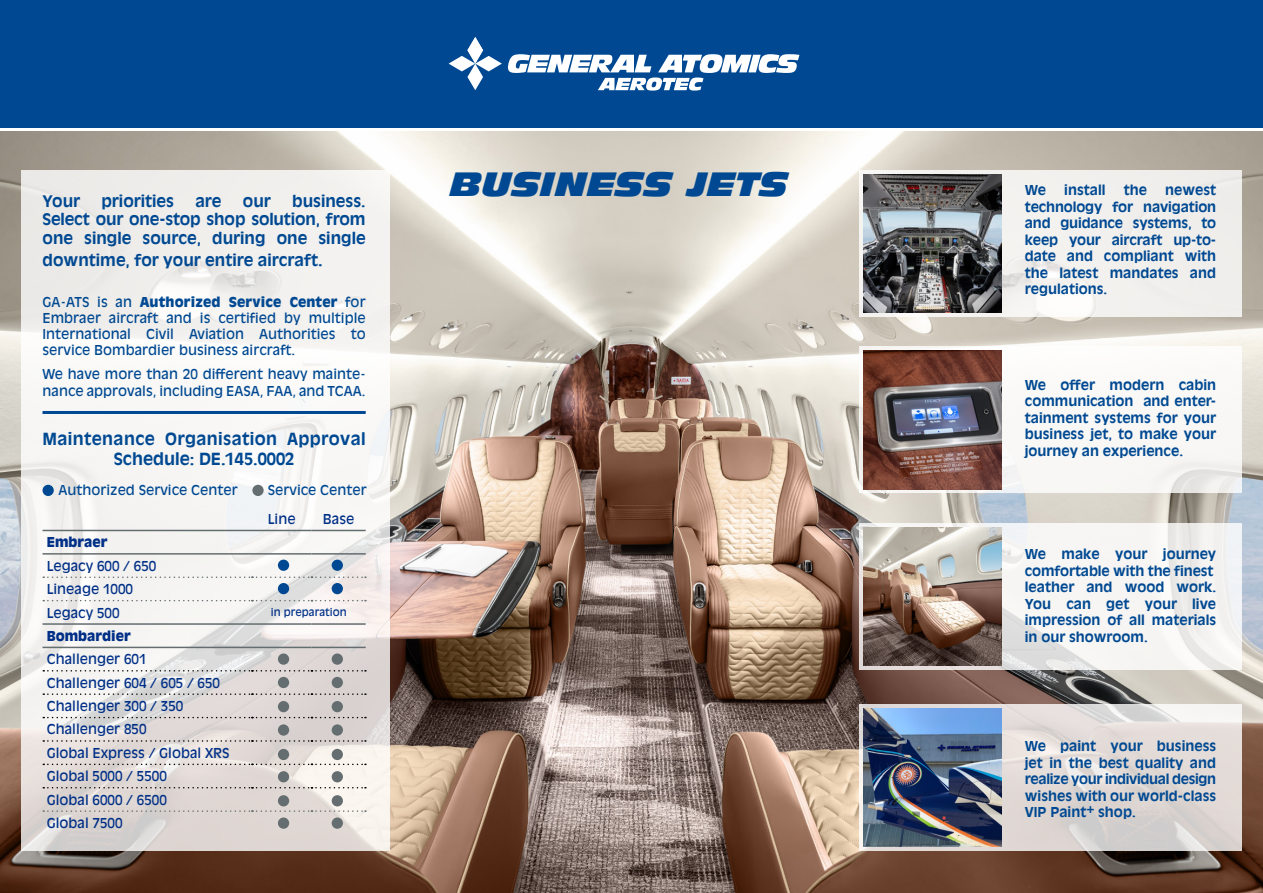
<style>
.page{position:relative;width:1263px;height:893px;background:#fff}
.page>*{position:absolute;margin:0;border:0;box-sizing:border-box;transform-origin:0 0}
.t1{font:italic 33px "Antique Olive Std Nord";color:#004992}
.t2{font:700 16.5px/19.8px "Antique Olive Std";letter-spacing:.02em;color:#004992;text-align:center}
.t3{font:700 15.75px/18.9px "Antique Olive Std";color:#004992;text-align:justify}
.t4{font:700 13.5px/16.5px "Antique Olive Std";color:#004992;text-align:justify}
.t5{font:13.5px/16.2px "Antique Olive Std";color:#004992;text-align:justify}
.t6{font:13.5px/23.4px "Antique Olive Std";color:#002f87}
.t7{font:900 13.5px "Antique Olive Std";color:#002f87}
.t8{font:10.5px "Antique Olive Std";color:#002f87}
.s1{font-size:16.5px}
.s2{font-weight:900}
</style>
<div class="page">
<img style="left:0;top:132px;width:1263px;height:761px">
<div style="left:859px;top:170px;width:383px;height:147px;background:#f2f0ed"></div>
<div style="left:0;top:0;width:1263px;height:128px;background:#004992"></div>
<svg style="left:449px;top:37px;width:53px;height:53px"></svg>
<svg style="left:508px;top:54px;width:291px;height:37px"></svg>
<svg style="left:21px;top:170px;width:369px;height:680px;fill:#f2f1ef"></svg>
<svg style="left:43px;top:600px;width:323px;height:1px"></svg>
<svg style="left:43px;top:810px;width:323px;height:2px"></svg>
<svg style="left:43px;top:670px;width:323px;height:1px"></svg>
<svg style="left:43px;top:693px;width:323px;height:2px"></svg>
<svg style="left:43px;top:717px;width:323px;height:1px"></svg>
<svg style="left:43px;top:740px;width:323px;height:2px"></svg>
<svg style="left:43px;top:764px;width:323px;height:1px"></svg>
<svg style="left:43px;top:787px;width:323px;height:1px"></svg>
<svg style="left:43px;top:576px;width:323px;height:2px"></svg>
<hr style="left:43px;top:623px;width:209px;height:2px;background:#646d6f">
<hr style="left:252px;top:623px;width:59px;height:2px;background:#646d6f">
<hr style="left:311px;top:623px;width:55px;height:2px;background:#646d6f">
<hr style="left:43px;top:647px;width:209px;height:1px;background:#646d6f">
<hr style="left:252px;top:647px;width:59px;height:1px;background:#646d6f">
<hr style="left:311px;top:647px;width:55px;height:1px;background:#646d6f">
<hr style="left:43px;top:530px;width:209px;height:1px;background:#646d6f">
<hr style="left:252px;top:530px;width:59px;height:1px;background:#646d6f">
<hr style="left:311px;top:530px;width:55px;height:1px;background:#646d6f">
<hr style="left:43px;top:553px;width:209px;height:2px;background:#646d6f">
<hr style="left:252px;top:553px;width:59px;height:2px;background:#646d6f">
<hr style="left:311px;top:553px;width:55px;height:2px;background:#646d6f">
<hr style="left:43px;top:411px;width:323px;height:3px;background:#004992">
<img style="left:863px;top:174px;width:138px;height:139px">
<div style="left:859px;top:347px;width:383px;height:146px;background:#f9f8f6"></div>
<svg style="left:859px;top:704px;width:383px;height:146px;background:#e0d9d6"></svg>
<img style="left:863px;top:708px;width:138px;height:138px">
<img style="left:863px;top:351px;width:138px;height:138px">
<svg style="left:859px;top:523px;width:383px;height:147px;fill:#f6f5f3"></svg>
<img style="left:863px;top:527px;width:138px;height:138px">
<div style="left:43px;top:485px;width:11px;height:11px;background:#004992;border-radius:50%"></div>
<div style="left:252px;top:485px;width:12px;height:11px;background:#646d6f;border-radius:50%"></div>
<div style="left:332px;top:653px;width:11px;height:12px;background:#646d6f;border-radius:50%"></div>
<div style="left:278px;top:653px;width:11px;height:12px;background:#646d6f;border-radius:50%"></div>
<div style="left:332px;top:677px;width:11px;height:11px;background:#646d6f;border-radius:50%"></div>
<div style="left:278px;top:677px;width:11px;height:11px;background:#646d6f;border-radius:50%"></div>
<div style="left:332px;top:701px;width:11px;height:11px;background:#646d6f;border-radius:50%"></div>
<div style="left:278px;top:701px;width:11px;height:11px;background:#646d6f;border-radius:50%"></div>
<div style="left:332px;top:724px;width:11px;height:12px;background:#646d6f;border-radius:50%"></div>
<div style="left:278px;top:724px;width:11px;height:12px;background:#646d6f;border-radius:50%"></div>
<div style="left:332px;top:749px;width:11px;height:11px;background:#646d6f;border-radius:50%"></div>
<div style="left:278px;top:749px;width:11px;height:11px;background:#646d6f;border-radius:50%"></div>
<div style="left:332px;top:771px;width:11px;height:11px;background:#646d6f;border-radius:50%"></div>
<div style="left:278px;top:771px;width:11px;height:11px;background:#646d6f;border-radius:50%"></div>
<div style="left:332px;top:795px;width:11px;height:11px;background:#646d6f;border-radius:50%"></div>
<div style="left:278px;top:795px;width:11px;height:11px;background:#646d6f;border-radius:50%"></div>
<div style="left:332px;top:817px;width:11px;height:12px;background:#646d6f;border-radius:50%"></div>
<div style="left:278px;top:817px;width:11px;height:12px;background:#646d6f;border-radius:50%"></div>
<div style="left:332px;top:560px;width:11px;height:11px;background:#004992;border-radius:50%"></div>
<div style="left:278px;top:560px;width:11px;height:11px;background:#004992;border-radius:50%"></div>
<div style="left:332px;top:583px;width:11px;height:11px;background:#004992;border-radius:50%"></div>
<div style="left:278px;top:583px;width:11px;height:11px;background:#004992;border-radius:50%"></div>
<p class="t3" style="left:43px;top:191px;width:39px">Your</p>
<p class="t3" style="left:101px;top:191px;width:74px">priorities</p>
<p class="t3" style="left:195px;top:191px;width:28px">are</p>
<p class="t3" style="left:243px;top:191px;width:30px">our</p>
<p class="t3" style="left:43px;top:191px;width:325px;text-indent:250px">business.<br>Select our one-stop shop solution, from one single source, during one single</p>
<p class="t3" style="left:43px;top:251px;width:282px">downtime, for your entire aircraft<span class="s1">.</span></p>
<p class="t5" style="left:43px;top:294px;width:325px">GA-ATS is an <span class="s2">Authorized Service Center</span> for Embraer aircraft and is certified by multiple International Civil Aviation Authorities to service Bombardier business aircraft.</p>
<p class="t5" style="left:43px;top:366px;width:325px">We have more than 20 different heavy mainte&shy;nance approvals, including EASA, FAA, and TCAA.</p>
<p class="t2" style="left:43px;top:429px;width:325px">Maintenance Organisation Approval<br>Schedule: DE.145.0002</p>
<p class="t5" style="left:58px;top:482px;width:181px">Authorized Service Center</p>
<p class="t5" style="left:268px;top:482px;width:100px">Service Center</p>
<p class="t7" style="left:47px;top:534px;width:62px">Embraer</p>
<p class="t6" style="left:47px;top:554px;width:111px">Legacy 600 / 650<br>Lineage 1000<br>Legacy 500</p>
<p class="t7" style="left:47px;top:628px;width:85px">Bombardier</p>
<p class="t6" style="left:47px;top:648px;width:185px">Challenger 601<br>Challenger 604 / 605 / 650<br>Challenger 300 / 350<br>Challenger 850<br>Global Express / Global XRS<br>Global 5000 / 5500<br>Global 6000 / 6500<br>Global 7500</p>
<p class="t6" style="left:268px;top:507px;width:29px">Line</p>
<p class="t6" style="left:323px;top:507px;width:33px">Base</p>
<p class="t8" style="left:271px;top:606px;width:77px">in preparation</p>
<h1 class="t1" style="left:451px;top:163px;width:339px">BUSINESS JETS</h1>
<p class="t4" style="left:1025px;top:182px;width:23px">We</p>
<p class="t4" style="left:1064px;top:182px;width:43px">install</p>
<p class="t4" style="left:1124px;top:182px;width:25px">the</p>
<p class="t4" style="left:1025px;top:182px;width:193px;text-indent:140px">newest technology for navigation and guidance systems, to keep your aircraft up-to&shy;date and compliant with the latest mandates and regulations.</p>
<p class="t4" style="left:1025px;top:377px;width:193px">We offer modern cabin communication and enter&shy;tainment systems for your business jet, to make your journey an experience.</p>
<p class="t4" style="left:1025px;top:546px;width:193px;text-align:left">We make your journey comfortable with the finest leather and wood work.<br>You can get your live impression of all materials in our showroom.</p>
<p class="t4" style="left:1025px;top:738px;width:193px">We paint your business jet in the best quality and realize your individual design wishes with our world-class VIP Paint+ shop.</p>
</div>
